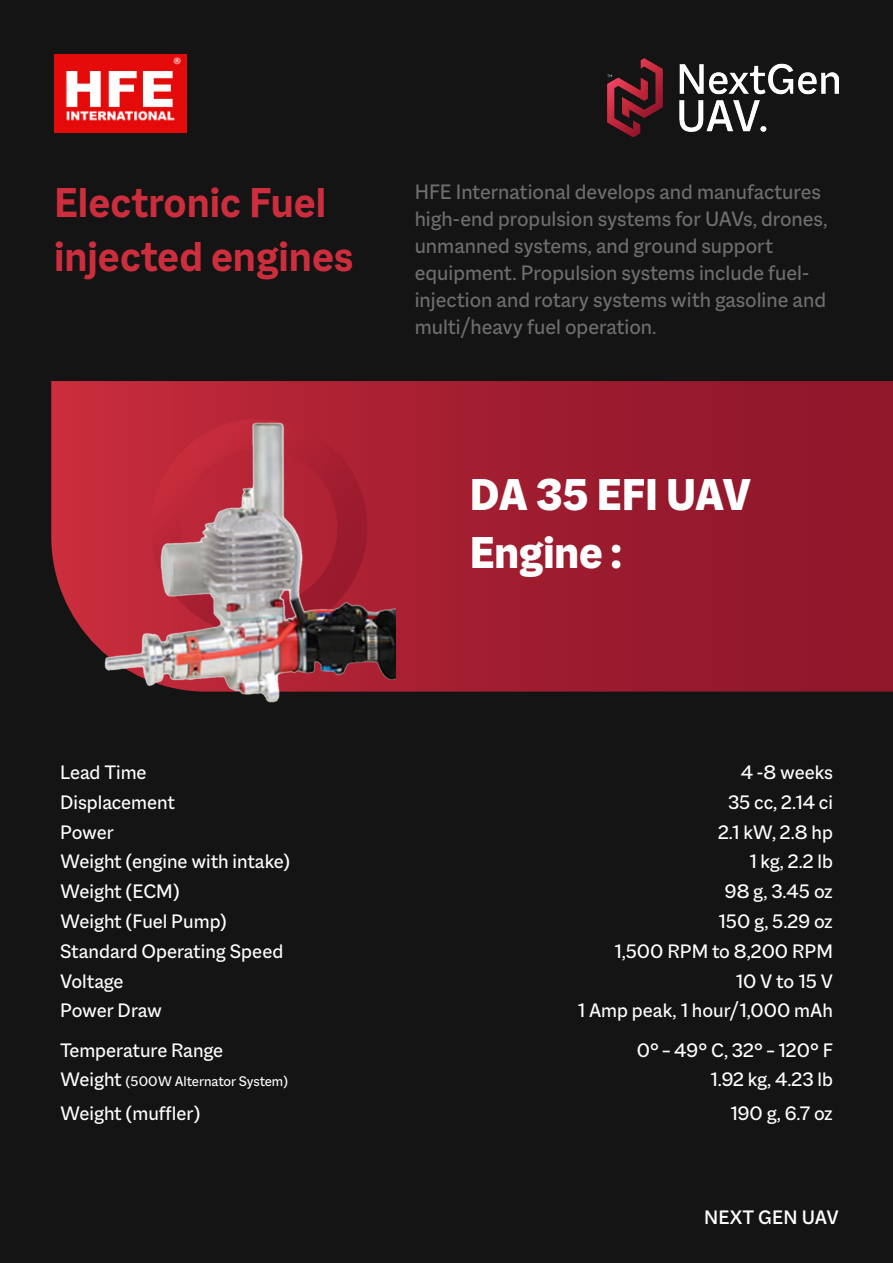
<style>
.page{position:relative;width:893px;height:1263px;background:#141414}
.page>*{position:absolute;margin:0;border:0;box-sizing:border-box;transform-origin:0 0}
.t1{font:800 48px/57.6px "Macklin Sans";color:#fff}
.t2{font:700 45px/54px "Macklin Sans";color:#cc2e3d}
.t3{font:22.5px/27px "Macklin Sans";color:#706e6e}
.t4{font:21px "Macklin Sans";color:#fff}
.t5{font:500 21px "Macklin Sans";letter-spacing:.01em;color:#fff}
.t6{font:15px "Macklin Sans";color:#fff}
</style>
<div class="page">
<img style="left:607px;top:58px;width:232px;height:80px">
<img style="left:54px;top:54px;width:132px;height:79px">
<svg style="left:51px;top:381px;width:842px;height:311px;background:#9a1b2e"></svg>
<svg style="left:117px;top:385px;width:285px;height:247px;background:#b42436"></svg>
<img style="left:104px;top:422px;width:291px;height:281px">
<p class="t2" style="left:54px;top:176px;width:301px">Electronic Fuel injected engines</p>
<p class="t3" style="left:415px;top:178px;width:414px">HFE International develops and manufactures high-end propulsion systems for UAVs, drones, unmanned systems, and ground support</p>
<p class="t3" style="left:415px;top:286px;width:413px">injection and rotary systems with gasoline and</p>
<p class="t3" style="left:415px;top:259px;width:396px">equipment. Propulsion systems include fuel-</p>
<p class="t3" style="left:415px;top:313px;width:243px">multi/heavy fuel operation.</p>
<p class="t1" style="left:470px;top:466px;width:283px">DA 35 EFI UAV<br>Engine :</p>
<p class="t4" style="left:60px;top:760px;width:88px">Lead Time</p>
<p class="t4" style="left:741px;top:760px;width:94px">-84 weeks</p>
<p class="t4" style="left:60px;top:790px;width:116px">Displacement</p>
<p class="t4" style="left:728px;top:790px;width:106px">35 cc, 2.14 ci</p>
<p class="t4" style="left:60px;top:820px;width:55px">Power</p>
<p class="t4" style="left:718px;top:820px;width:116px">2.1 kW, 2.8 hp</p>
<p class="t4" style="left:60px;top:849px;width:231px">Weight (engine with intake)</p>
<p class="t4" style="left:749px;top:849px;width:85px">1 kg, 2.2 lb</p>
<p class="t4" style="left:60px;top:879px;width:121px">Weight (ECM)</p>
<p class="t4" style="left:725px;top:879px;width:110px">98 ,g 3.45 oz</p>
<p class="t4" style="left:60px;top:909px;width:168px">Weight (Fuel Pump)</p>
<p class="t4" style="left:718px;top:909px;width:116px">150 ,g 5.29 oz</p>
<p class="t4" style="left:60px;top:939px;width:225px">Standard Operating Speed</p>
<p class="t4" style="left:614px;top:939px;width:220px">1,500 RPM to 8,200 RPM</p>
<p class="t4" style="left:60px;top:969px;width:65px">Voltage</p>
<p class="t4" style="left:735px;top:969px;width:99px">10 toV 15 V</p>
<p class="t4" style="left:60px;top:998px;width:103px">Power Draw</p>
<p class="t4" style="left:578px;top:998px;width:257px">1 Amp peak 1, hour/1,000 mAh</p>
<p class="t4" style="left:60px;top:1038px;width:165px">Temperature Range</p>
<p class="t4" style="left:637px;top:1038px;width:198px">0° – 49° C, 32° – 120° F</p>
<p class="t4" style="left:60px;top:1067px;width:63px">Weight</p>
<p class="t6" style="left:126px;top:1073px;width:164px">(500W Alternator System)</p>
<p class="t4" style="left:710px;top:1067px;width:124px">1.92 kg, 4.23 lb</p>
<p class="t4" style="left:60px;top:1101px;width:142px">Weight (muffler)</p>
<p class="t4" style="left:730px;top:1101px;width:104px">190 ,g 6.7 oz</p>
<p class="t5" style="left:704px;top:1205px;width:136px">NEXT GEN UAV</p>
</div>
